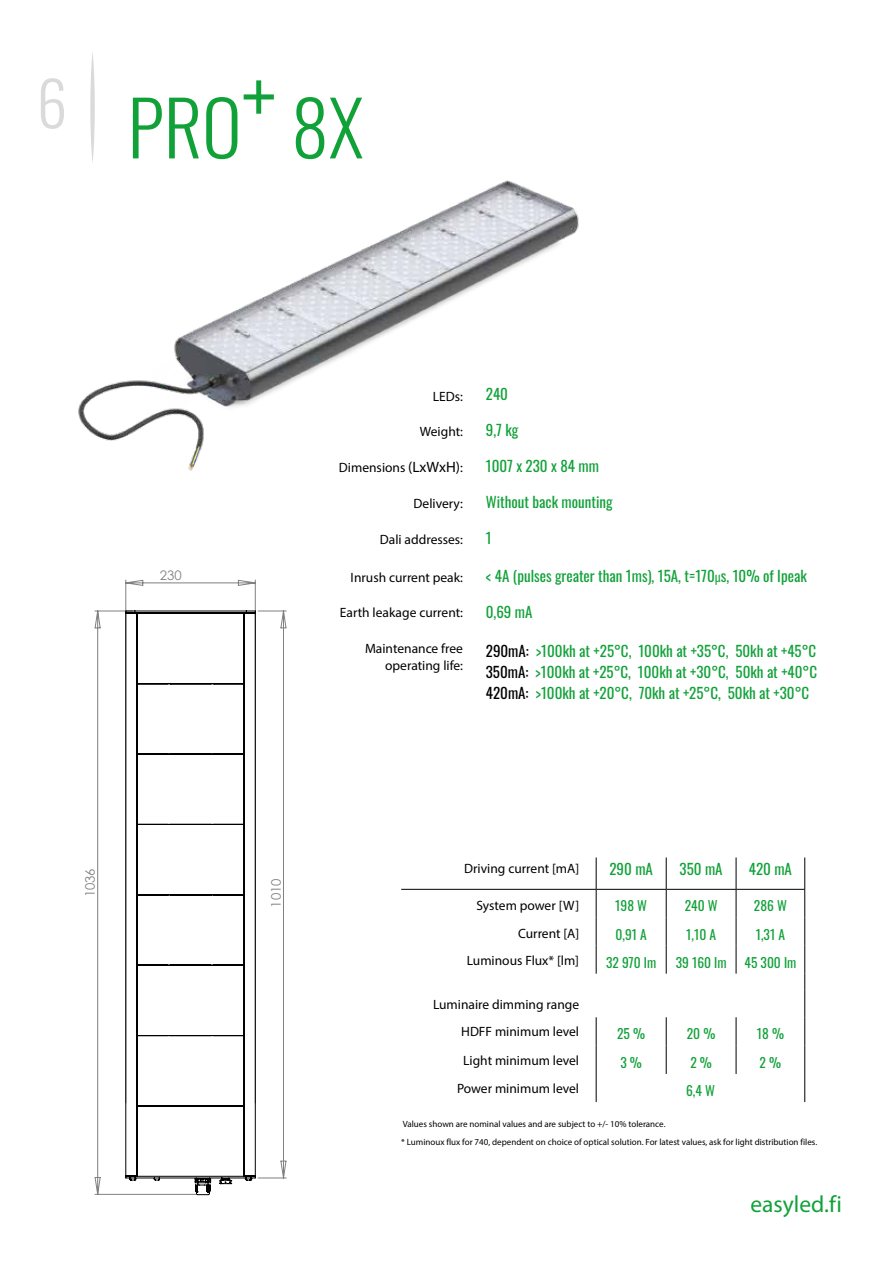
<style>
.page{position:relative;width:893px;height:1263px;background:#fff}
.page>*{position:absolute;margin:0;border:0;box-sizing:border-box;transform-origin:0 0}
.t1{font:300 75px "Oswald";color:#11a139}
.t2{font:300 61.2px "Oswald";color:#dadada}
.t3{font:23.55px "Myriad Pro";color:#11a139}
.t4{font:15px/21px "Oswald";color:#11a139;text-align:justify}
.t5{font:13.5px/16.2px "Myriad Pro";color:#000;text-align:right}
.t6{font:13.5px "Oswald";color:#11a139}
.t7{font:13.2px "Century Gothic";color:#808080}
.t8{font:9px/18px "Myriad Pro";color:#000}
.s1{font-size:15px}
.s2{font-family:"Myriad Pro";font-stretch:condensed}
.s3{color:#000}
</style>
<div class="page">
<svg style="left:90px;top:53px;width:5px;height:109px"></svg>
<svg style="left:125px;top:579px;width:131px;height:31px"></svg>
<svg style="left:94px;top:610px;width:31px;height:585px"></svg>
<svg style="left:258px;top:610px;width:29px;height:568px"></svg>
<svg style="left:125px;top:610px;width:131px;height:585px"></svg>
<svg style="left:596px;top:890px;width:1px;height:84px"></svg>
<svg style="left:666px;top:890px;width:1px;height:84px"></svg>
<svg style="left:666px;top:1017px;width:1px;height:57px"></svg>
<svg style="left:596px;top:1017px;width:1px;height:85px"></svg>
<svg style="left:736px;top:1017px;width:1px;height:57px"></svg>
<svg style="left:736px;top:890px;width:1px;height:84px"></svg>
<svg style="left:804px;top:890px;width:1px;height:212px"></svg>
<hr style="left:596px;top:889px;width:70px;height:1px;background:#000">
<hr style="left:666px;top:857px;width:1px;height:32px;background:#000">
<hr style="left:666px;top:889px;width:70px;height:1px;background:#000">
<hr style="left:736px;top:857px;width:1px;height:32px;background:#000">
<hr style="left:804px;top:857px;width:1px;height:32px;background:#000">
<hr style="left:736px;top:889px;width:69px;height:1px;background:#000">
<hr style="left:596px;top:857px;width:1px;height:32px;background:#000">
<hr style="left:401px;top:889px;width:195px;height:1px;background:#000">
<img style="left:78px;top:180px;width:501px;height:291px">
<h2 class="t2" style="left:37px;top:49px;width:32px">6</h2>
<h1 class="t1" style="left:128px;top:61px;width:237px">PRO<sup>+</sup> 8X</h1>
<p class="t7" style="left:160px;top:566px;width:23px">230</p>
<p class="t7" style="left:81px;top:897px;width:31px;rotate:-90deg">1036</p>
<p class="t5" style="left:433px;top:388px;width:32px">LEDs:</p>
<p class="t5" style="left:420px;top:423px;width:45px">Weight:</p>
<p class="t5" style="left:339px;top:459px;width:126px">Dimensions <span class="s1">(LxWxH)</span>:</p>
<p class="t5" style="left:413px;top:495px;width:51px">Delivery:</p>
<p class="t5" style="left:380px;top:531px;width:85px">Dali addresses:</p>
<p class="t5" style="left:351px;top:569px;width:114px">Inrush current peak:</p>
<p class="t5" style="left:340px;top:604px;width:125px">Earth leakage current:</p>
<p class="t5" style="left:365px;top:640px;width:100px">Maintenance free operating life:</p>
<p class="t4" style="left:486px;top:382px;width:24px">240</p>
<p class="t4" style="left:486px;top:418px;width:34px">9,7 kg</p>
<p class="t4" style="left:486px;top:454px;width:115px">1007 x 230 x 84 mm</p>
<p class="t4" style="left:486px;top:490px;width:128px">Without back mounting</p>
<p class="t4" style="left:486px;top:526px;width:7px">1</p>
<p class="t4" style="left:486px;top:564px;width:322px">&lt; 4A (pulses greater than 1ms), 15A, t=170<span class="s2">μ</span>s, 10% of Ipeak</p>
<p class="t4" style="left:486px;top:600px;width:48px">0,69 mA</p>
<p class="t4" style="left:486px;top:639px;width:333px"><span class="s3">290mA:</span> &gt;100kh at +25°C, 100kh at +35°C, 50kh at +45°C <span class="s3">350mA:</span> &gt;100kh at +25°C, 100kh at +30°C, 50kh at +40°C <span class="s3">420mA:</span> &gt;100kh at +20°C, 70kh at +25°C, 50kh at +30°C</p>
<p class="t7" style="left:267px;top:908px;width:31px;rotate:-90deg">1010</p>
<p class="t5" style="left:464px;top:860px;width:117px">Driving current [mA]</p>
<p class="t4" style="left:609px;top:857px;width:45px">290 mA</p>
<p class="t4" style="left:680px;top:857px;width:45px">350 mA</p>
<p class="t4" style="left:749px;top:857px;width:45px">420 mA</p>
<p class="t5" style="left:476px;top:897px;width:104px">System power [W]</p>
<p class="t6" style="left:615px;top:894px;width:33px">198 W</p>
<p class="t6" style="left:685px;top:894px;width:34px">240 W</p>
<p class="t6" style="left:754px;top:894px;width:34px">286 W</p>
<p class="t5" style="left:518px;top:925px;width:63px">Current [A]</p>
<p class="t6" style="left:615px;top:922px;width:33px">0,91 A</p>
<p class="t6" style="left:686px;top:922px;width:31px">1,10 A</p>
<p class="t6" style="left:756px;top:922px;width:31px">1,31 A</p>
<p class="t5" style="left:467px;top:952px;width:114px">Luminous Flux* [lm]</p>
<p class="t6" style="left:606px;top:950px;width:52px">32 970 lm</p>
<p class="t6" style="left:676px;top:950px;width:52px">39 160 lm</p>
<p class="t6" style="left:744px;top:950px;width:53px">45 300 lm</p>
<p class="t5" style="left:433px;top:990px;width:148px;line-height:27.8px">Luminaire dimming range<br>HDFF minimum level</p>
<p class="t6" style="left:617px;top:1022px;width:29px">25 %</p>
<p class="t6" style="left:687px;top:1022px;width:30px">20 %</p>
<p class="t6" style="left:757px;top:1022px;width:29px">18 %</p>
<p class="t5" style="left:463px;top:1052px;width:117px">Light minimum level</p>
<p class="t6" style="left:620px;top:1050px;width:23px">3 %</p>
<p class="t6" style="left:690px;top:1050px;width:23px">2 %</p>
<p class="t6" style="left:760px;top:1050px;width:23px">2 %</p>
<p class="t5" style="left:457px;top:1080px;width:124px">Power minimum level</p>
<p class="t6" style="left:686px;top:1078px;width:30px">6,4 W</p>
<p class="t8" style="left:401px;top:1115px;width:417px">Values shown are nominal values and are subject to +/- 10% tolerance.<br>* Luminoux flux for 740, dependent on choice of optical solution. For latest values, ask for light distribution files.</p>
<h3 class="t3" style="left:750px;top:1190px;width:93px">easyled.fi</h3>
</div>
